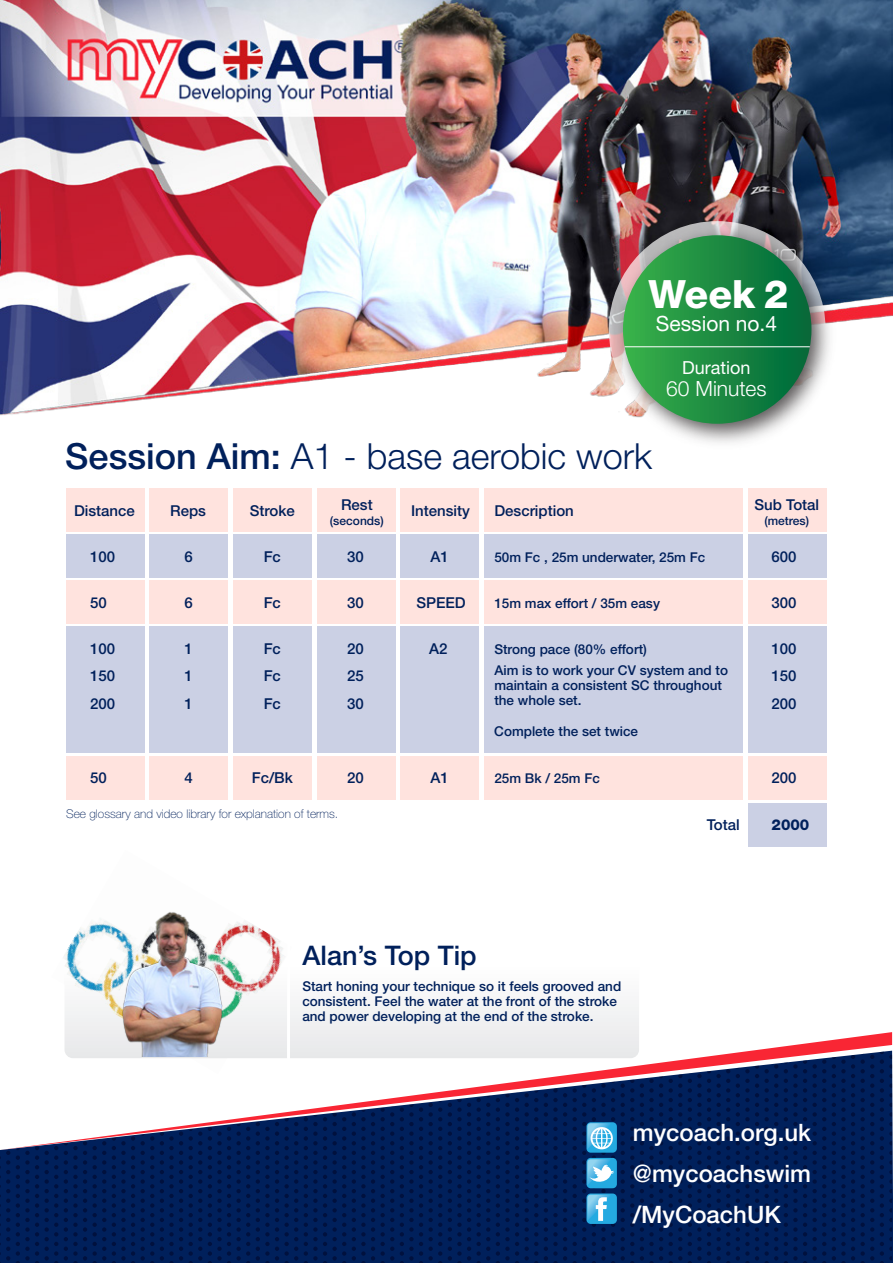
<style>
.page{position:relative;width:893px;height:1263px;background:#fff}
.page>*{position:absolute;margin:0;border:0;box-sizing:border-box;transform-origin:0 0}
.t1{font:800 39px "Helvetica Neue LT Std";color:#fff}
.t2{font:300 36px "Helvetica Neue LT Std";color:#00205b}
.t3{font:500 27px "Helvetica Neue LT Std";color:#00205b}
.t4{font:500 24px/41px "Helvetica Neue LT Std";color:#fff;text-align:justify}
.t5{font:21px "Helvetica Neue LT Std";color:#fff}
.t6{font:300 21px "Helvetica Neue LT Std";color:#fff}
.t7{font:18px "Helvetica Neue LT Std";color:#fff}
.t8{font:500 15px "Helvetica Neue LT Std";color:#00205b}
.t9{font:800 15px "Helvetica Neue LT Std";color:#00205b}
.t10{font:500 13.5px/15px "Helvetica Neue LT Std";color:#00205b}
.t11{font:100 12px "Helvetica Neue LT Std";color:#00205b}
.t12{font:500 12px "Helvetica Neue LT Std";color:#00205b}
.s1{font-weight:500}
</style>
<div class="page">
<div style="left:292px;top:1004px;width:347px;height:28px;background:#f0f1f2"></div>
<img style="left:64px;top:919px;width:228px;height:113px">
<img style="left:119px;top:912px;width:106px;height:120px">
<img style="left:0;top:0;width:893px;height:416px">
<div style="left:10px;top:1051px;width:883px;height:212px;background:#00205b"></div>
<svg style="left:10px;top:1032px;width:882px;height:118px"></svg>
<svg style="left:496px;top:1051px;width:42px;height:212px;background:#30416f"></svg>
<svg style="left:640px;top:1051px;width:42px;height:212px;background:#1e2e61"></svg>
<svg style="left:688px;top:1051px;width:42px;height:212px;background:#17285c"></svg>
<svg style="left:736px;top:1051px;width:42px;height:212px;background:#112358"></svg>
<svg style="left:784px;top:1051px;width:42px;height:212px;background:#0b2259"></svg>
<svg style="left:832px;top:1051px;width:42px;height:212px;background:#042159"></svg>
<svg style="left:880px;top:1051px;width:12px;height:212px;background:#001d55"></svg>
<svg style="left:0;top:1148px;width:10px;height:115px"></svg>
<svg style="left:16px;top:1051px;width:23px;height:212px"></svg>
<svg style="left:45px;top:1051px;width:13px;height:212px"></svg>
<svg style="left:64px;top:1051px;width:23px;height:212px"></svg>
<svg style="left:93px;top:1051px;width:13px;height:212px"></svg>
<svg style="left:112px;top:1051px;width:23px;height:212px"></svg>
<svg style="left:141px;top:1051px;width:13px;height:212px"></svg>
<svg style="left:160px;top:1051px;width:23px;height:212px"></svg>
<svg style="left:189px;top:1051px;width:13px;height:212px"></svg>
<svg style="left:208px;top:1051px;width:42px;height:212px"></svg>
<svg style="left:256px;top:1051px;width:42px;height:212px"></svg>
<svg style="left:304px;top:1051px;width:42px;height:212px"></svg>
<svg style="left:352px;top:1051px;width:42px;height:212px"></svg>
<svg style="left:400px;top:1051px;width:42px;height:212px"></svg>
<svg style="left:448px;top:1051px;width:42px;height:212px"></svg>
<svg style="left:544px;top:1051px;width:90px;height:212px;background:#364f7d"></svg>
<img style="left:605px;top:218px;width:237px;height:225px">
<div style="left:623px;top:235px;width:188px;height:189px;background:linear-gradient(to right,#3bb24c,#00673a);border-radius:94px"></div>
<hr style="left:625px;top:346px;width:185px;height:1px;background:#fff">
<div style="left:150px;top:488px;width:78px;height:44px;background:#ffe3de"></div>
<div style="left:66px;top:488px;width:78px;height:44px;background:#ffe3de"></div>
<div style="left:233px;top:488px;width:78px;height:44px;background:#ffe3de"></div>
<div style="left:317px;top:488px;width:78px;height:44px;background:#ffe3de"></div>
<div style="left:401px;top:488px;width:78px;height:44px;background:#ffe3de"></div>
<div style="left:485px;top:488px;width:258px;height:44px;background:#ffe3de"></div>
<div style="left:748px;top:488px;width:78px;height:44px;background:#ffe3de"></div>
<div style="left:150px;top:535px;width:78px;height:43px;background:#cbd0e4"></div>
<div style="left:66px;top:535px;width:78px;height:43px;background:#cbd0e4"></div>
<div style="left:233px;top:535px;width:78px;height:43px;background:#cbd0e4"></div>
<div style="left:317px;top:535px;width:78px;height:43px;background:#cbd0e4"></div>
<div style="left:401px;top:535px;width:78px;height:43px;background:#cbd0e4"></div>
<div style="left:485px;top:535px;width:258px;height:43px;background:#cbd0e4"></div>
<div style="left:748px;top:535px;width:78px;height:43px;background:#cbd0e4"></div>
<div style="left:150px;top:581px;width:78px;height:43px;background:#ffe3de"></div>
<div style="left:66px;top:581px;width:78px;height:43px;background:#ffe3de"></div>
<div style="left:233px;top:581px;width:78px;height:43px;background:#ffe3de"></div>
<div style="left:317px;top:581px;width:78px;height:43px;background:#ffe3de"></div>
<div style="left:401px;top:581px;width:78px;height:43px;background:#ffe3de"></div>
<div style="left:485px;top:581px;width:258px;height:43px;background:#ffe3de"></div>
<div style="left:748px;top:581px;width:78px;height:43px;background:#ffe3de"></div>
<div style="left:150px;top:756px;width:78px;height:44px;background:#ffe3de"></div>
<div style="left:66px;top:756px;width:78px;height:44px;background:#ffe3de"></div>
<div style="left:233px;top:756px;width:78px;height:44px;background:#ffe3de"></div>
<div style="left:317px;top:756px;width:78px;height:44px;background:#ffe3de"></div>
<div style="left:401px;top:756px;width:78px;height:44px;background:#ffe3de"></div>
<div style="left:485px;top:756px;width:258px;height:44px;background:#ffe3de"></div>
<div style="left:748px;top:756px;width:78px;height:44px;background:#ffe3de"></div>
<div style="left:748px;top:803px;width:78px;height:44px;background:#cbd0e4"></div>
<div style="left:150px;top:627px;width:78px;height:126px;background:#cbd0e4"></div>
<div style="left:66px;top:627px;width:78px;height:126px;background:#cbd0e4"></div>
<div style="left:233px;top:627px;width:78px;height:126px;background:#cbd0e4"></div>
<div style="left:317px;top:627px;width:78px;height:126px;background:#cbd0e4"></div>
<div style="left:401px;top:627px;width:78px;height:126px;background:#cbd0e4"></div>
<div style="left:485px;top:627px;width:258px;height:126px;background:#cbd0e4"></div>
<div style="left:748px;top:627px;width:78px;height:126px;background:#cbd0e4"></div>
<hr style="left:287px;top:906px;width:3px;height:160px;background:#fff">
<h1 class="t1" style="left:648px;top:271px;width:141px">Week 2</h1>
<h3 class="t5" style="left:656px;top:311px;width:123px">Session no.4</h3>
<h3 class="t7" style="left:682px;top:357px;width:70px">Duration</h3>
<h3 class="t6" style="left:666px;top:375px;width:102px">60 Minutes</h3>
<h2 class="t2" style="left:65px;top:435px;width:588px"><span class="s1">Session Aim:</span> A1 - base aerobic work</h2>
<p class="t8" style="left:74px;top:501px;width:62px">Distance</p>
<p class="t8" style="left:170px;top:501px;width:37px">Reps</p>
<p class="t8" style="left:250px;top:501px;width:47px">Stroke</p>
<p class="t8" style="left:411px;top:501px;width:60px">Intensity</p>
<p class="t8" style="left:754px;top:495px;width:66px">Sub Total</p>
<p class="t12" style="left:764px;top:513px;width:46px">(metres)</p>
<p class="t8" style="left:772px;top:547px;width:27px">600</p>
<p class="t8" style="left:341px;top:495px;width:33px">Rest</p>
<p class="t12" style="left:330px;top:513px;width:55px">(seconds)</p>
<p class="t8" style="left:494px;top:501px;width:81px">Description</p>
<p class="t8" style="left:90px;top:547px;width:27px">100</p>
<p class="t8" style="left:185px;top:547px;width:10px">6</p>
<p class="t8" style="left:264px;top:547px;width:19px">Fc</p>
<p class="t8" style="left:347px;top:547px;width:18px">30</p>
<p class="t8" style="left:430px;top:547px;width:20px">A1</p>
<p class="t10" style="left:494px;top:549px;width:212px">50m Fc , 25m underwater, 25m Fc</p>
<p class="t8" style="left:90px;top:593px;width:18px">50</p>
<p class="t8" style="left:185px;top:593px;width:10px">6</p>
<p class="t8" style="left:772px;top:593px;width:27px">300</p>
<p class="t8" style="left:264px;top:593px;width:19px">Fc</p>
<p class="t8" style="left:347px;top:593px;width:18px">30</p>
<p class="t8" style="left:416px;top:593px;width:51px">SPEED</p>
<p class="t10" style="left:494px;top:595px;width:167px">15m max effort / 35m easy</p>
<p class="t8" style="left:90px;top:639px;width:27px">100</p>
<p class="t8" style="left:185px;top:639px;width:10px">1</p>
<p class="t8" style="left:264px;top:639px;width:19px">Fc</p>
<p class="t8" style="left:347px;top:639px;width:18px">20</p>
<p class="t8" style="left:429px;top:639px;width:20px">A2</p>
<p class="t10" style="left:494px;top:641px;width:154px">Strong pace (80% effort)</p>
<p class="t8" style="left:772px;top:639px;width:27px">100</p>
<p class="t8" style="left:90px;top:667px;width:27px">150</p>
<p class="t8" style="left:185px;top:667px;width:10px">1</p>
<p class="t8" style="left:264px;top:667px;width:19px">Fc</p>
<p class="t8" style="left:347px;top:667px;width:18px">25</p>
<p class="t8" style="left:772px;top:667px;width:27px">150</p>
<p class="t8" style="left:90px;top:695px;width:27px">200</p>
<p class="t8" style="left:185px;top:695px;width:10px">1</p>
<p class="t8" style="left:264px;top:695px;width:19px">Fc</p>
<p class="t8" style="left:347px;top:695px;width:18px">30</p>
<p class="t8" style="left:772px;top:695px;width:27px">200</p>
<p class="t10" style="left:494px;top:662px;width:235px">Aim is to work your CV system and to maintain a consistent SC throughout the whole set.</p>
<p class="t10" style="left:494px;top:723px;width:145px">Complete the set twice</p>
<p class="t8" style="left:90px;top:769px;width:18px">50</p>
<p class="t8" style="left:185px;top:769px;width:10px">4</p>
<p class="t8" style="left:252px;top:769px;width:43px">Fc/Bk</p>
<p class="t8" style="left:430px;top:769px;width:20px">A1</p>
<p class="t10" style="left:494px;top:771px;width:107px">25m Bk / 25m Fc</p>
<p class="t8" style="left:772px;top:769px;width:27px">200</p>
<p class="t8" style="left:707px;top:816px;width:35px">Total</p>
<p class="t9" style="left:772px;top:816px;width:39px">2000</p>
<p class="t8" style="left:347px;top:769px;width:18px">20</p>
<p class="t11" style="left:66px;top:806px;width:274px">See glossary and video library for explanation of terms.</p>
<h3 class="t3" style="left:303px;top:939px;width:176px">Alan’s Top Tip</h3>
<p class="t10" style="left:302px;top:978px;width:320px">Start honing your technique so it feels grooved and consistent. Feel the water at the front of the stroke and power developing at the end of the stroke.</p>
<h3 class="t4" style="left:633px;top:1112px;width:180px">mycoach.org.uk @mycoachswim /MyCoachUK</h3>
</div>
